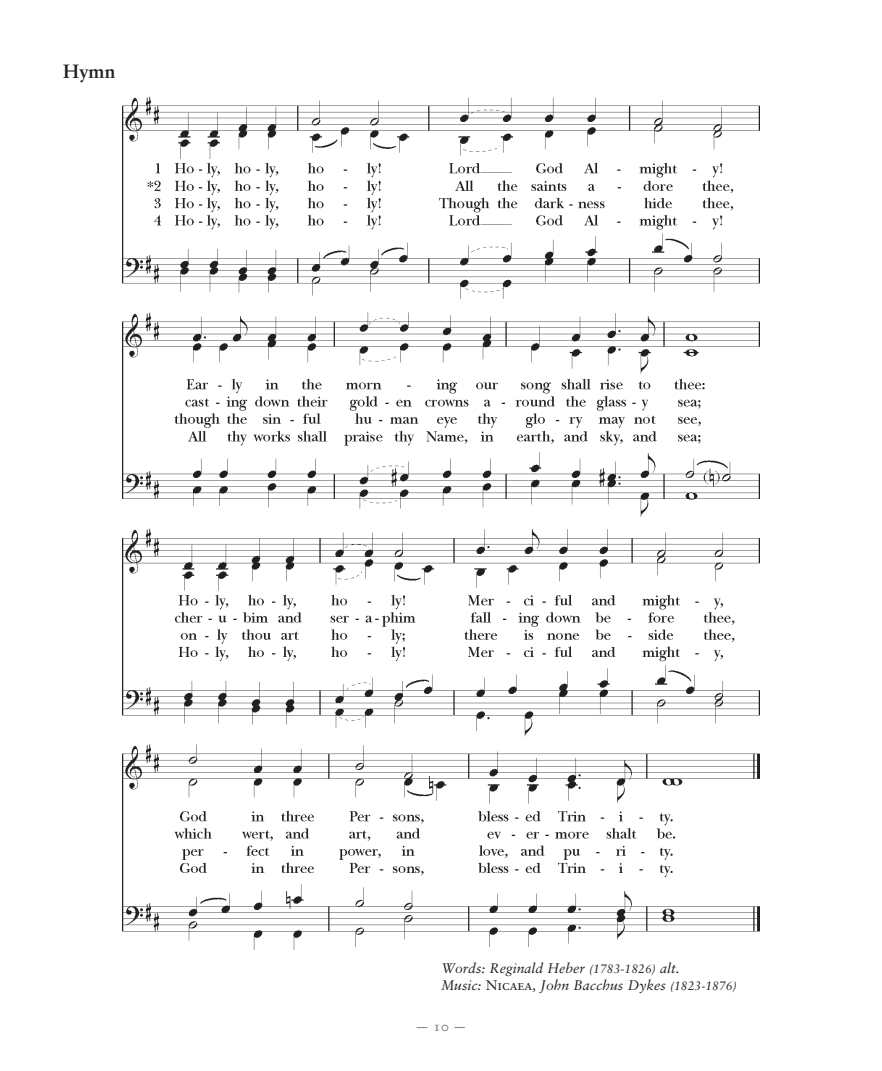
<style>
.page{position:relative;width:882px;height:1071px;background:#fff}
.page>*{position:absolute;margin:0;border:0;box-sizing:border-box;transform-origin:0 0}
.t1{font:700 19.25px "Sabon LT";color:#231f20}
.t2{font:italic 14px "Sabon LT";color:#231f20}
.t3{font:14px "Sabon Roman SC";color:#76787b}
.s1{font-size:12.25px}
.s2{font-family:"Sabon Roman SC";font-style:normal}
</style>
<div class="page">
<img style="left:122px;top:96px;width:638px;height:854px">
<p class="t1" style="left:63px;top:59px;width:54px">Hymn</p>
<p class="t2" style="left:441px;top:960px;width:240px">Words: Reginald Heber <span class="s1">(1783-1826)</span> alt.</p>
<p class="t2" style="left:441px;top:977px;width:297px">Music: <span class="s2">Nicaea</span>, John Bacchus Dykes <span class="s1">(1823-1876)</span></p>
<p class="t3" style="left:415px;top:1018px;width:53px">— 10 —</p>
</div>
